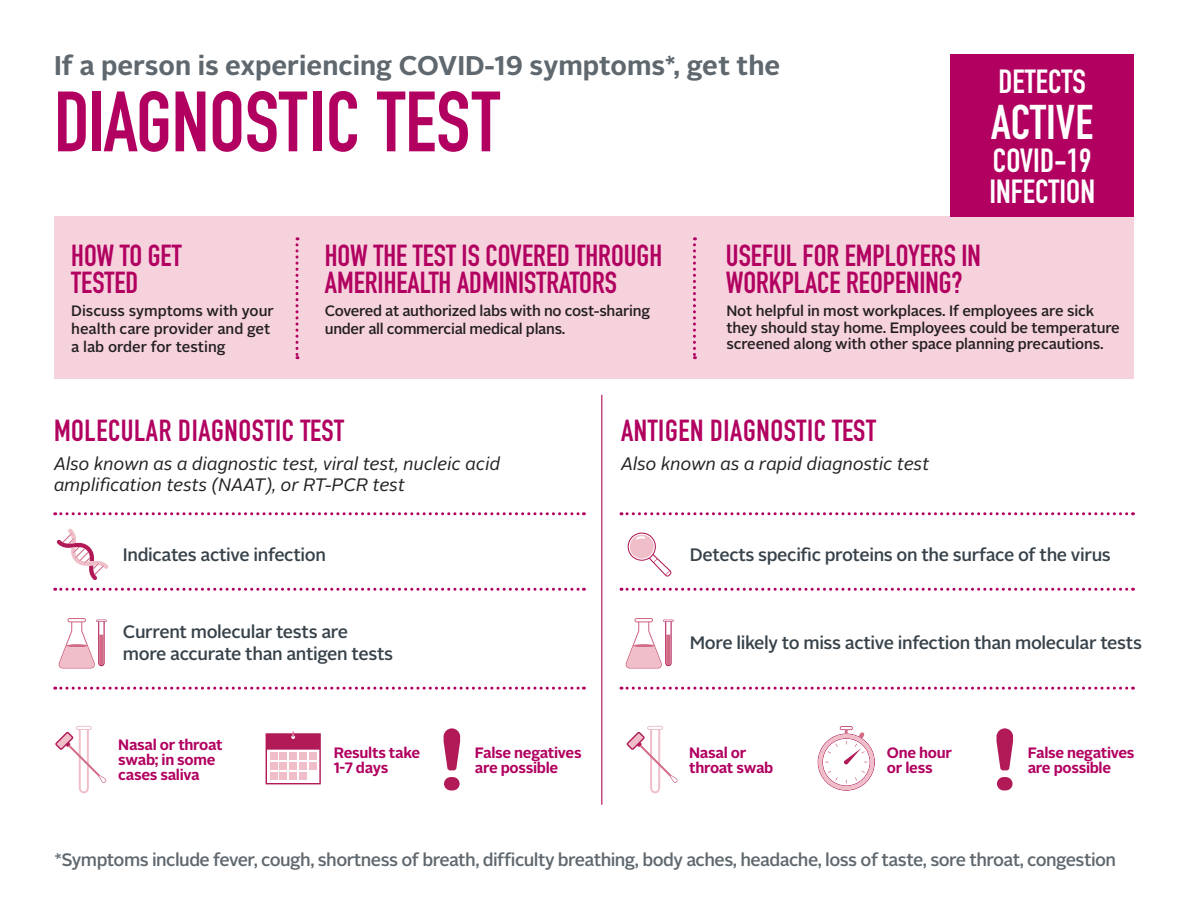
<style>
.page{position:relative;width:1188px;height:918px;background:#fff}
.page>*{position:absolute;margin:0;border:0;box-sizing:border-box;transform-origin:0 0}
.t1{font:700 84px "DIN Condensed";color:#b10060}
.t2{font:700 48px "DIN Condensed";color:#fff}
.t3{font:700 33px/30.6px "DIN Condensed";color:#fff}
.t4{font:700 30px/27px "DIN Condensed";color:#b10060}
.t5{font:700 30px "DIN Condensed";letter-spacing:.02em;color:#b10060}
.t6{font:700 27px "Alright Sans";color:#5f686e}
.t7{font:500 18px/21.6px "Alright Sans";letter-spacing:-.02em;color:#37424a}
.Text-24-JOSH{font:500 18px "Alright Sans";letter-spacing:-.03em;color:#5f686e}
.t8{font:italic 18px/21.6px "Alright Sans";color:#231f20}
.t9{font:500 15px/18px "Alright Sans";letter-spacing:-.01em;color:#231f20}
.t10{font:700 15px/15px "Alright Sans";letter-spacing:-.02em;color:#b10060}
</style>
<div class="page">
<div style="left:55px;top:216px;width:1079px;height:162px;background:#f6d2dd"></div>
<svg style="left:296px;top:237px;width:2px;height:122px"></svg>
<svg style="left:693px;top:237px;width:3px;height:122px"></svg>
<svg style="left:625px;top:618px;width:49px;height:51px"></svg>
<hr style="left:601px;top:395px;width:2px;height:410px;background:#c6497e">
<svg style="left:621px;top:588px;width:512px;height:3px"></svg>
<svg style="left:621px;top:512px;width:512px;height:3px"></svg>
<svg style="left:55px;top:588px;width:529px;height:3px"></svg>
<svg style="left:55px;top:512px;width:529px;height:3px"></svg>
<svg style="left:55px;top:687px;width:529px;height:3px"></svg>
<div style="left:950px;top:54px;width:184px;height:162px;background:#b10060"></div>
<svg style="left:626px;top:726px;width:52px;height:67px"></svg>
<svg style="left:55px;top:726px;width:52px;height:67px"></svg>
<svg style="left:997px;top:728px;width:16px;height:62px"></svg>
<svg style="left:444px;top:728px;width:16px;height:62px"></svg>
<hr style="left:840px;top:726px;width:13px;height:4px;background:#c75b87;border-radius:2px">
<svg style="left:818px;top:727px;width:57px;height:64px"></svg>
<svg style="left:266px;top:731px;width:55px;height:53px"></svg>
<svg style="left:57px;top:528px;width:51px;height:52px"></svg>
<svg style="left:628px;top:533px;width:43px;height:44px"></svg>
<svg style="left:58px;top:618px;width:49px;height:51px"></svg>
<svg style="left:621px;top:687px;width:512px;height:3px"></svg>
<p class="t6" style="left:54px;top:46px;width:728px">If a person is experiencing COVID-19 symptoms*, get the</p>
<p class="t1" style="left:54px;top:65px;width:447px">DIAGNOSTIC TEST</p>
<p class="t3" style="left:999px;top:66px;width:89px">DETECTS</p>
<p class="t2" style="left:991px;top:89px;width:104px">ACTIVE</p>
<p class="t3" style="left:989px;top:145px;width:107px">COVID-19<br>INFECTION</p>
<p class="t4" style="left:71px;top:242px;width:112px">HOW TO GET<br>TESTED</p>
<p class="t4" style="left:325px;top:242px;width:339px">HOW THE TEST IS COVERED THROUGH<br>AMERIHEALTH ADMINISTRATORS</p>
<p class="t4" style="left:726px;top:242px;width:256px">USEFUL FOR EMPLOYERS IN<br>WORKPLACE REOPENING?</p>
<p class="t9" style="left:71px;top:302px;width:204px">Discuss symptoms with your health care provider and get a lab order for testing</p>
<p class="t9" style="left:325px;top:302px;width:327px">Covered at authorized labs with no cost-sharing under all commercial medical plans.</p>
<p class="t9" style="left:726px;top:303px;width:395px;line-height:16.5px">Not helpful in most workplaces. If employees are sick they should stay home. Employees could be temperature screened along with other space planning precautions.</p>
<p class="t5" style="left:54px;top:411px;width:292px">MOLECULAR DIAGNOSTIC TEST</p>
<p class="t8" style="left:54px;top:453px;width:448px">Also known as a diagnostic test, viral test, nucleic acid amplification tests (NAAT), or RT-PCR test</p>
<p class="t5" style="left:621px;top:411px;width:257px">ANTIGEN DIAGNOSTIC TEST</p>
<p class="t8" style="left:621px;top:453px;width:310px">Also known as a rapid diagnostic test</p>
<p class="t7" style="left:123px;top:544px;width:205px">Indicates active infection</p>
<p class="t7" style="left:690px;top:544px;width:423px">Detects specific proteins on the surface of the virus</p>
<p class="t7" style="left:123px;top:621px;width:272px">Current molecular tests are more accurate than antigen tests</p>
<p class="t7" style="left:690px;top:632px;width:454px">More likely to miss active infection than molecular tests</p>
<p class="t10" style="left:118px;top:737px;width:106px">Nasal or throat swab; in some cases saliva</p>
<p class="t10" style="left:1028px;top:745px;width:108px">False negatives are possible</p>
<p class="t10" style="left:334px;top:745px;width:88px">Results take</p>
<p class="t10" style="left:334px;top:760px;width:56px">1-7 days</p>
<p class="t10" style="left:475px;top:745px;width:108px">False negatives are possible</p>
<p class="t10" style="left:887px;top:745px;width:67px">One hour or less</p>
<p class="t10" style="left:689px;top:745px;width:86px">Nasal or throat swab</p>
<p class="Text-24-JOSH" style="left:54px;top:848px;width:1063px">*Symptoms include fever, cough, shortness of breath, difficulty breathing, body aches, headache, loss of taste, sore throat, congestion</p>
</div>
